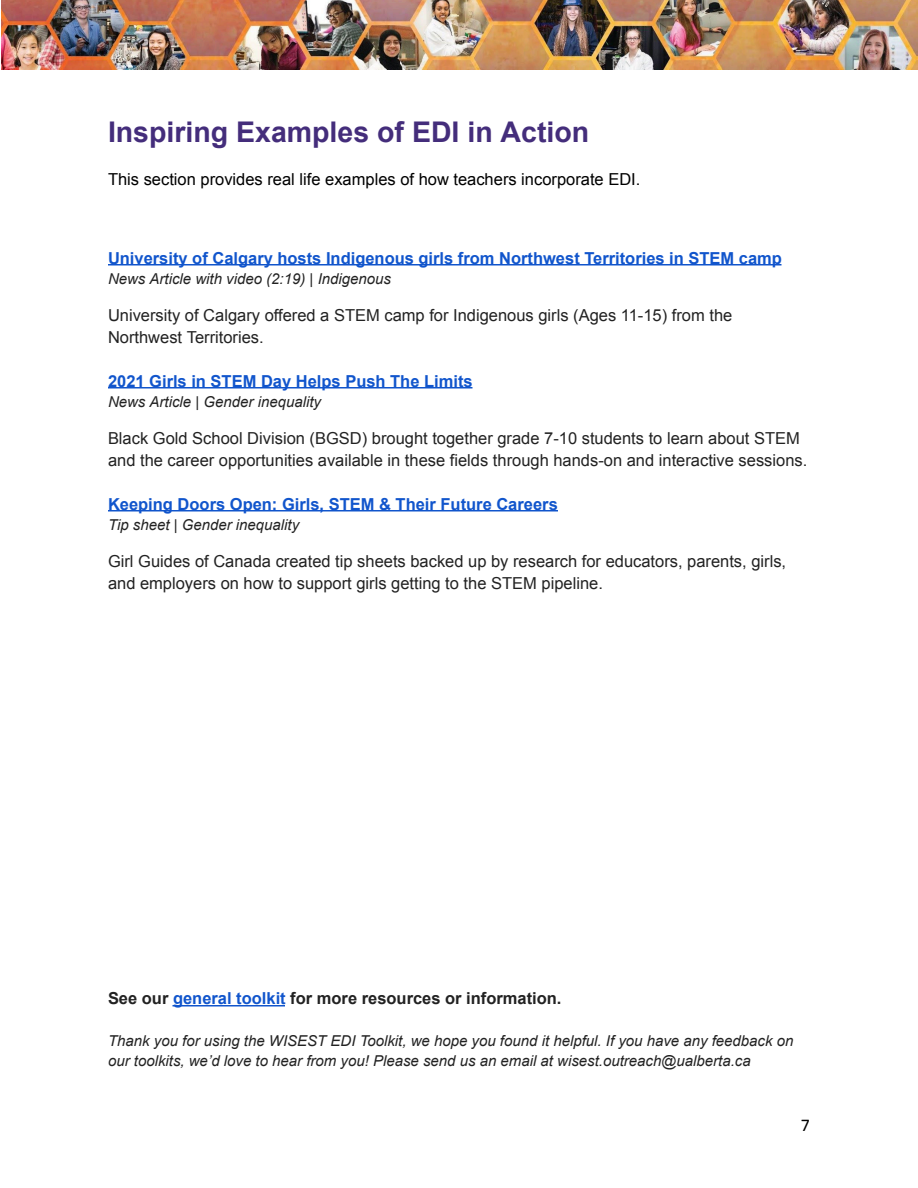
<style>
.page{position:relative;width:918px;height:1188px;background:#fff}
.page>*{position:absolute;margin:0;border:0;box-sizing:border-box;transform-origin:0 0}
.t1{font:700 28.5px "Arial";color:#442d7b}
.t2{font:18px "Calibri";color:#000}
.t3{font:16.5px/21.8px "Arial";color:#222}
.t4{font:700 16.5px "Arial";color:#15c}
.t5{font:16.5px "Arial";color:#000}
.t6{font:700 16.5px "Arial";color:#222}
.t7{font:italic 15px/19.8px "Arial";color:#222}
.s1{color:#15c}
</style>
<div class="page">
<hr style="left:108px;top:264px;width:674px;height:2px;background:#15c">
<hr style="left:108px;top:387px;width:364px;height:2px;background:#15c">
<hr style="left:108px;top:510px;width:450px;height:1px;background:#15c">
<hr style="left:172px;top:1005px;width:113px;height:1px;background:#15c">
<img style="left:1px;top:0;width:917px;height:70px">
<h1 class="t1" style="left:108px;top:116px;width:483px">Inspiring Examples of EDI in Action</h1>
<p class="t5" style="left:108px;top:170px;width:534px">This section provides real life examples of how teachers incorporate EDI.</p>
<p class="t4" style="left:108px;top:249px;width:675px">University of Calgary hosts Indigenous girls from Northwest Territories in STEM camp</p>
<p class="t7" style="left:108px;top:269px;width:285px">News Article with video (2:19) | Indigenous</p>
<p class="t3" style="left:108px;top:305px;width:626px">University of Calgary offered a STEM camp for Indigenous girls (Ages 11-15) from the<br>Northwest Territories.</p>
<p class="t4" style="left:108px;top:372px;width:366px">2021 Girls in STEM Day Helps Push The Limits</p>
<p class="t7" style="left:108px;top:392px;width:215px">News Article | Gender inequality</p>
<p class="t3" style="left:108px;top:428px;width:701px">Black Gold School Division (BGSD) brought together grade 7-10 students to learn about STEM and the career opportunities available in these fields through hands-on and interactive sessions.</p>
<p class="t4" style="left:108px;top:495px;width:451px">Keeping Doors Open: Girls, STEM &amp; Their Future Careers</p>
<p class="t7" style="left:108px;top:515px;width:193px">Tip sheet | Gender inequality</p>
<p class="t3" style="left:108px;top:551px;width:680px">Girl Guides of Canada created tip sheets backed up by research for educators, parents, girls, and employers on how to support girls getting to the STEM pipeline.</p>
<p class="t6" style="left:108px;top:989px;width:455px">See our <span class="s1">general toolkit</span> for more resources or information.</p>
<p class="t7" style="left:108px;top:1031px;width:687px">Thank you for using the WISEST EDI Toolkit, we hope you found it helpful. If you have any feedback on our toolkits, we’d love to hear from you! Please send us an email at wisest.outreach@ualberta.ca</p>
<p class="t2" style="left:801px;top:1117px;width:11px">7</p>
</div>
